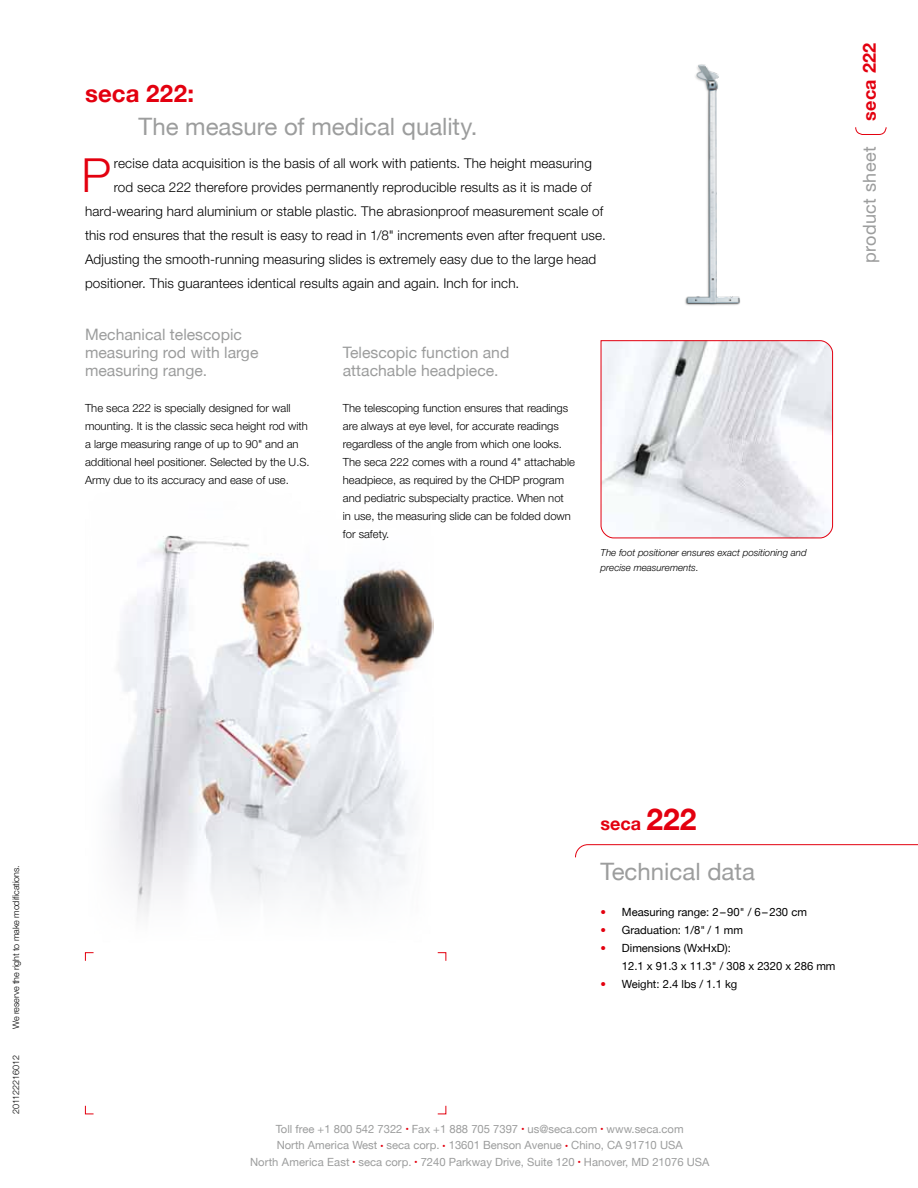
<style>
.page{position:relative;width:918px;height:1188px;background:#fff}
.page>*{position:absolute;margin:0;border:0;box-sizing:border-box;transform-origin:0 0}
.t1{font:300 47.1px "secaglobal";color:#e3000f}
.t2{font:24px "secaglobal";color:#9c9d9d}
.t3{font:700 24px "secaglobal";letter-spacing:.005em;color:#e3000f}
.t4{font:700 18px "secaglobal";letter-spacing:.025em;color:#e3000f}
.t5{font:18px "secaglobal";letter-spacing:.025em;color:#9c9d9d}
.t6{font:15.75px/18px "secaglobal";color:#9c9d9d}
.t7{font:300 13.5px "secaglobal";letter-spacing:.01em;color:#000}
.t8{font:300 11.25px/18px "secaglobal";color:#000}
.t9{font:11.25px/16.5px "secaglobal";color:#9c9d9d;text-align:center}
.t10{font:11.25px/18px "secaglobal";color:#000}
.t11{font:italic 300 9.75px/15px "secaglobal";color:#000}
.t12{font:300 9px "secaglobal";letter-spacing:-.01em;color:#000}
.s1{font-size:30px}
.s2{color:#e3000f}
.s3{font-size:6px;color:#e3000f}
</style>
<div class="page">
<img style="left:111px;top:535px;width:322px;height:380px">
<svg style="left:575px;top:844px;width:343px;height:14px"></svg>
<svg style="left:85px;top:952px;width:9px;height:9px"></svg>
<svg style="left:85px;top:1105px;width:9px;height:10px"></svg>
<svg style="left:437px;top:1105px;width:10px;height:10px"></svg>
<svg style="left:437px;top:952px;width:10px;height:9px"></svg>
<svg style="left:855px;top:127px;width:32px;height:8px"></svg>
<svg style="left:600px;top:340px;width:233px;height:199px"></svg>
<img style="left:685px;top:64px;width:56px;height:242px">
<h2 class="t3" style="left:85px;top:80px;width:111px">seca 222:</h2>
<h2 class="t2" style="left:139px;top:113px;width:341px">The measure of medical quality.</h2>
<h1 class="t1" style="left:82px;top:148px;width:31px">P</h1>
<p class="t7" style="left:114px;top:155px;width:480px">recise data acquisition is the basis of all work with patients. The height measuring</p>
<p class="t7" style="left:114px;top:179px;width:480px">rod seca 222 therefore provides permanently reproducible results as it is made of</p>
<p class="t7" style="left:85px;top:203px;width:520px">hard-wearing hard aluminium or stable plastic. The abrasionproof measurement scale of</p>
<p class="t7" style="left:85px;top:227px;width:522px">this rod ensures that the result is easy to read in 1/8" increments even after frequent use.</p>
<p class="t7" style="left:85px;top:251px;width:513px">Adjusting the smooth-running measuring slides is extremely easy due to the large head</p>
<p class="t7" style="left:85px;top:275px;width:436px">positioner. This guarantees identical results again and again. Inch for inch.</p>
<h3 class="t6" style="left:85px;top:326px;width:175px">Mechanical telescopic measuring rod with large measuring range.</h3>
<p class="t8" style="left:85px;top:399px;width:226px">The seca 222 is specially designed for wall mounting. It is the classic seca height rod with a large measuring range of up to 90" and an additional heel positioner. Selected by the U.S.<br>Army due to its accuracy and ease of use.</p>
<h3 class="t6" style="left:343px;top:344px;width:168px">Telescopic function and attachable headpiece.</h3>
<p class="t8" style="left:343px;top:399px;width:234px">The telescoping function ensures that readings are always at eye level, for accurate readings regardless of the angle from which one looks.<br>The seca 222 comes with a round 4" attachable headpiece, as required by the CHDP program and pediatric subspecialty practice. When not<br>in use, the measuring slide can be folded down for safety.</p>
<p class="t11" style="left:601px;top:545px;width:208px">The foot positioner ensures exact positioning and precise measurements.</p>
<h3 class="t4" style="left:859px;top:121px;width:80px;rotate:-90deg">seca 222</h3>
<h3 class="t5" style="left:859px;top:263px;width:119px;rotate:-90deg">product sheet</h3>
<p class="t12" style="left:11px;top:1029px;width:165px;rotate:-90deg">We reserve the right to make modifications.</p>
<p class="t12" style="left:11px;top:1114px;width:61px;rotate:-90deg">201122216012</p>
<h3 class="t4" style="left:601px;top:813px;width:97px">seca <span class="s1">222</span></h3>
<h2 class="t2" style="left:601px;top:858px;width:156px">Technical data</h2>
<p class="t10" style="left:601px;top:903px;width:208px"><span class="s2">•</span> Measuring range: 2 – 90" / 6 – 230 cm</p>
<p class="t10" style="left:601px;top:921px;width:144px"><span class="s2">•</span> Graduation: 1/8" / 1 mm</p>
<p class="t10" style="left:622px;top:939px;width:215px;text-indent:-21px"><span class="s2">•</span> Dimensions (WxHxD):<br>12.1 x 91.3 x 11.3" / 308 x 2320 x 286 mm</p>
<p class="t10" style="left:601px;top:975px;width:138px"><span class="s2">•</span> Weight: 2.4 lbs / 1.1 kg</p>
<p class="t9" style="left:250px;top:1121px;width:461px">Toll free +1 800 542 7322 <span class="s3">•</span> Fax +1 888 705 7397 <span class="s3">•</span> us@seca.com <span class="s3">•</span> www.seca.com<br>North America West <span class="s3">•</span> seca corp. <span class="s3">•</span> 13601 Benson Avenue <span class="s3">•</span> Chino, CA 91710 USA<br>North America East <span class="s3">•</span> seca corp. <span class="s3">•</span> 7240 Parkway Drive, Suite 120 <span class="s3">•</span> Hanover, MD 21076 USA</p>
</div>
